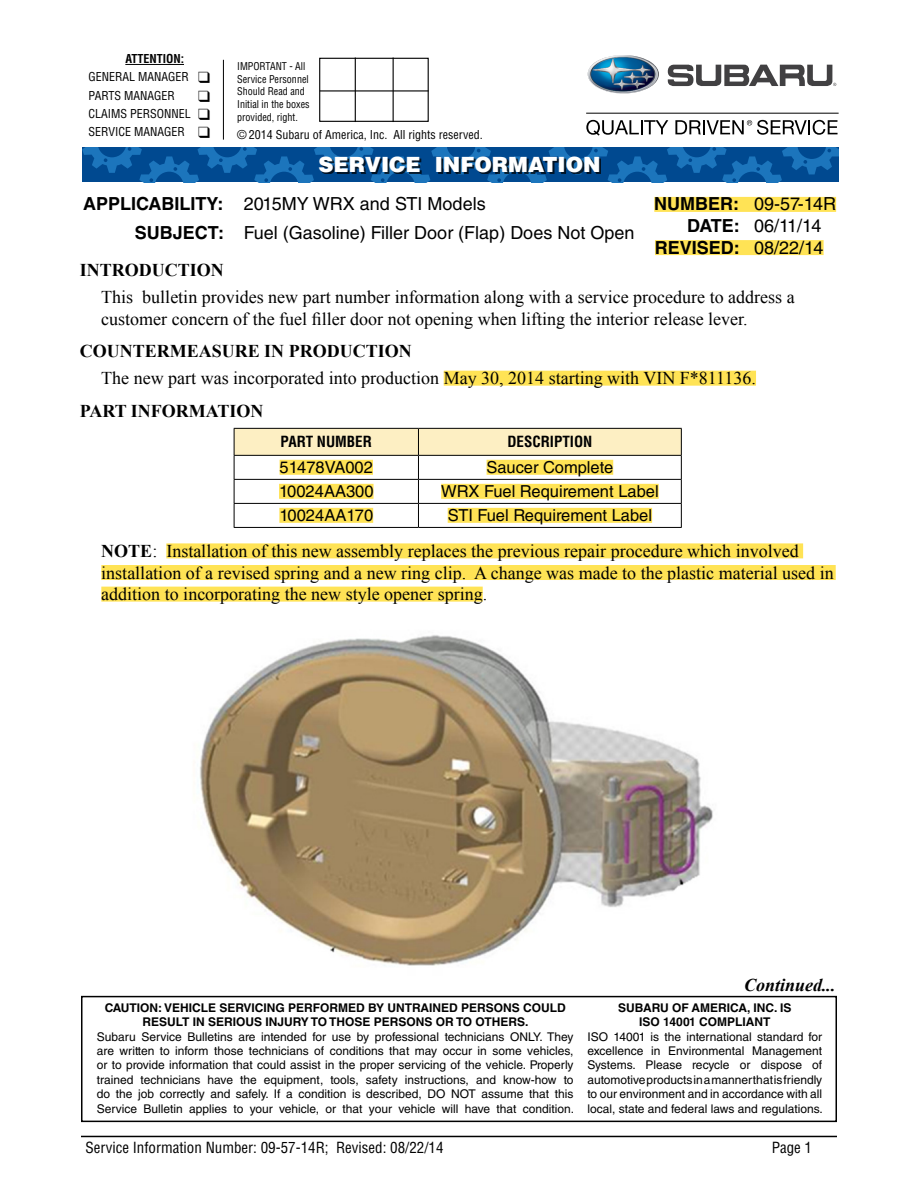
<style>
.page{position:relative;width:918px;height:1188px;background:#fff}
.page>*{position:absolute;margin:0;border:0;box-sizing:border-box;transform-origin:0 0}
.t1{font:900 21px "Helvetica LT Std";color:#fff}
.t2{font:18px/21.6px "Times New Roman";color:#000}
.t3{font:18px/28.3px "Helvetica LT Std";color:#000}
.t4{font:700 18px "Times New Roman";color:#000}
.t5{font:700 18px "Helvetica LT Std";color:#000}
.t6{font:italic 700 18px "Times New Roman";color:#000}
.t7{font:16.5px "Helvetica LT Std";color:#000}
.t8{font:condensed 15px "Helvetica LT Std";color:#000}
.t9{font:700 condensed 15px "Helvetica LT Std";color:#000}
.t10{font:12px/14.4px "Helvetica LT Std";color:#000;text-align:justify}
.t11{font:700 12px/14.4px "Helvetica LT Std";color:#000;text-align:center}
.t12{font:condensed 12px/18.1px "Helvetica LT Std";color:#000}
.t13{font:condensed 10.5px/12.6px "Helvetica LT Std";color:#000;scale:.96 1}
.s1{font-weight:700}
.s2{font-weight:400}
</style>
<div class="page">
<hr style="left:81px;top:1136px;width:756px;height:1px;background:#000">
<div style="left:444px;top:371px;width:312px;height:15px;background:#ffe355"></div>
<div style="left:166px;top:543px;width:637px;height:15px;background:#ffe355"></div>
<div style="left:101px;top:565px;width:735px;height:15px;background:#ffe355"></div>
<div style="left:101px;top:587px;width:382px;height:15px;background:#ffe355"></div>
<svg style="left:234px;top:428px;width:448px;height:99px"></svg>
<hr style="left:234px;top:527px;width:184px;height:1px;background:#000">
<hr style="left:418px;top:527px;width:264px;height:1px;background:#000">
<div style="left:280px;top:460px;width:93px;height:15px;background:#ffe355"></div>
<div style="left:487px;top:460px;width:126px;height:15px;background:#ffe355"></div>
<div style="left:279px;top:484px;width:95px;height:15px;background:#ffe355"></div>
<div style="left:441px;top:484px;width:218px;height:15px;background:#ffe355"></div>
<div style="left:279px;top:508px;width:94px;height:15px;background:#ffe355"></div>
<div style="left:448px;top:508px;width:204px;height:15px;background:#ffe355"></div>
<div style="left:654px;top:197px;width:182px;height:15px;background:#ffe355"></div>
<div style="left:655px;top:240px;width:169px;height:15px;background:#ffe355"></div>
<svg style="left:82px;top:147px;width:757px;height:35px;background:#09579e"></svg>
<div style="left:320px;top:158px;width:281px;height:16px;background:#000;opacity:.75"></div>
<div style="left:319px;top:58px;width:110px;height:64px;border:1px solid #000"></div>
<hr style="left:355px;top:58px;width:1px;height:64px;background:#000">
<hr style="left:393px;top:58px;width:1px;height:64px;background:#000">
<hr style="left:320px;top:90px;width:109px;height:2px;background:#000">
<hr style="left:125px;top:64px;width:59px;height:1px;background:#000">
<hr style="left:223px;top:60px;width:1px;height:80px;background:#000">
<img style="left:588px;top:55px;width:71px;height:39px">
<svg style="left:668px;top:64px;width:168px;height:22px"></svg>
<hr style="left:586px;top:113px;width:253px;height:1px;background:#000">
<svg style="left:586px;top:120px;width:82px;height:16px"></svg>
<svg style="left:675px;top:120px;width:163px;height:15px"></svg>
<div style="left:81px;top:996px;width:756px;height:126px;border:2px solid #000"></div>
<img style="left:200px;top:635px;width:513px;height:331px">
<p class="t12" style="left:89px;top:50px;width:123px;text-indent:37px"><span class="s1">ATTENTION:<br></span>GENERAL MANAGER ❑<br>PARTS MANAGER</p>
<p class="t12" style="left:89px;top:104px;width:123px">CLAIMS PERSONNEL ❑<br>SERVICE MANAGER ❑</p>
<p class="t13" style="left:237px;top:60px;width:77px">IMPORTANT - All<br>Service Personnel<br>Should Read and<br>Initial in the boxes provided, right.</p>
<p class="t12" style="left:237px;top:126px;width:247px">© 2014 Subaru of America, Inc. All rights reserved.</p>
<h1 class="t1" style="left:318px;top:151px;width:284px">SERVICE INFORMATION</h1>
<h2 class="t3" style="left:135px;top:190px;width:501px;text-indent:-52px"><span class="s1">APPLICABILITY:</span> 2015MY WRX and STI Models<br><span class="s1">SUBJECT:</span> Fuel (Gasoline) Filler Door (Flap) Does Not Open</h2>
<h2 class="t3" style="left:654px;top:190px;width:183px"><span class="s1">NUMBER:</span> 09-57-14R</h2>
<h2 class="t3" style="left:687px;top:211px;width:136px"><span class="s1">DATE:</span> 06/11/14</h2>
<h2 class="t5" style="left:655px;top:236px;width:170px">REVISED: <span class="s2">08/22/14</span></h2>
<h2 class="t4" style="left:80px;top:258px;width:145px">INTRODUCTION</h2>
<h2 class="t2" style="left:101px;top:286px;width:695px">This bulletin provides new part number information along with a service procedure to address a customer concern of the fuel filler door not opening when lifting the interior release lever.</h2>
<h2 class="t4" style="left:80px;top:339px;width:333px">COUNTERMEASURE IN PRODUCTION</h2>
<h2 class="t2" style="left:101px;top:367px;width:656px">The new part was incorporated into production May 30, 2014 starting with VIN F*811136.</h2>
<h2 class="t4" style="left:80px;top:398px;width:185px">PART INFORMATION</h2>
<p class="t9" style="left:281px;top:432px;width:93px">PART NUMBER</p>
<p class="t9" style="left:507px;top:432px;width:87px">DESCRIPTION</p>
<h3 class="t7" style="left:280px;top:458px;width:95px">51478VA002</h3>
<h3 class="t7" style="left:487px;top:458px;width:128px">Saucer Complete</h3>
<h3 class="t7" style="left:279px;top:482px;width:96px">10024AA300</h3>
<h3 class="t7" style="left:441px;top:482px;width:219px">WRX Fuel Requirement Label</h3>
<h3 class="t7" style="left:279px;top:506px;width:95px">10024AA170</h3>
<h3 class="t7" style="left:448px;top:506px;width:206px">STI Fuel Requirement Label</h3>
<p class="t2" style="left:101px;top:540px;width:734px"><span class="s1">NOTE</span>: Installation of this new assembly replaces the previous repair procedure which involved installation of a revised spring and a new ring clip. A change was made to the plastic material used in addition to incorporating the new style opener spring.</p>
<p class="t11" style="left:105px;top:1000px;width:463px">CAUTION: VEHICLE SERVICING PERFORMED BY UNTRAINED PERSONS COULD<br>RESULT IN SERIOUS INJURY TO THOSE PERSONS OR TO OTHERS.</p>
<p class="t10" style="left:97px;top:1029px;width:479px">Subaru Service Bulletins are intended for use by professional technicians ONLY. They are written to inform those technicians of conditions that may occur in some vehicles, or to provide information that could assist in the proper servicing of the vehicle. Properly trained technicians have the equipment, tools, safety instructions, and know-how to do the job correctly and safely. If a condition is described, DO NOT assume that this Service Bulletin applies to your vehicle, or that your vehicle will have that condition.</p>
<h2 class="t6" style="left:744px;top:972px;width:93px">Continued...</h2>
<p class="t11" style="left:618px;top:1000px;width:175px">SUBARU OF AMERICA, INC. IS<br>ISO 14001 COMPLIANT</p>
<p class="t10" style="left:588px;top:1029px;width:237px">ISO 14001 is the international standard for excellence in Environmental Management Systems. Please recycle or dispose of automotive products in a manner that is friendly to our environment and in accordance with all local, state and federal laws and regulations.</p>
<p class="t8" style="left:86px;top:1138px;width:360px">Service Information Number: 09-57-14R; Revised: 08/22/14</p>
<p class="t8" style="left:772px;top:1138px;width:42px">Page 1</p>
</div>
